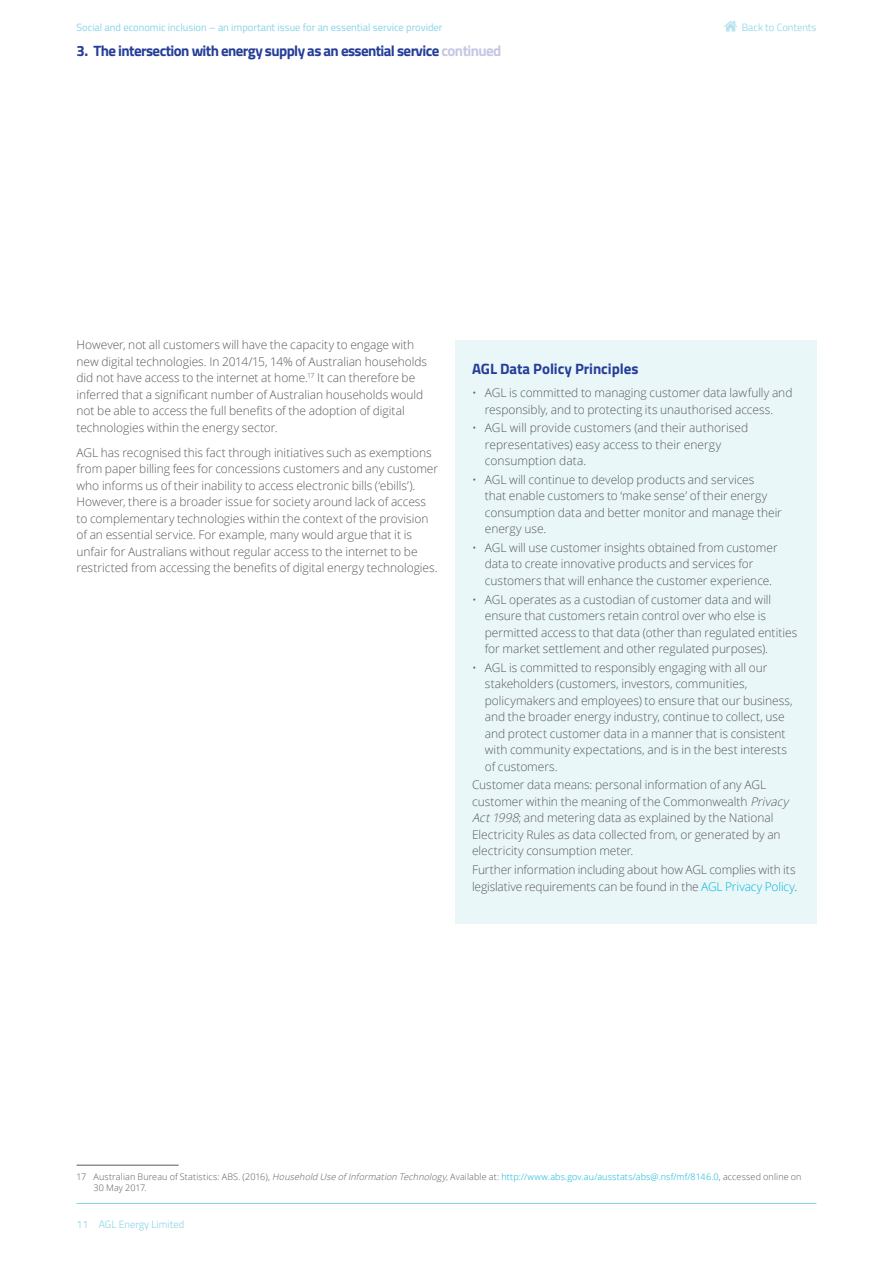
<style>
.page{position:relative;width:893px;height:1263px;background:#fff}
.page>*{position:absolute;margin:0;border:0;box-sizing:border-box;transform-origin:0 0}
._00_section_heading{font:700 15px "Titillium Web";letter-spacing:-.04em;color:#253d98}
._01_heading_lvl_1{font:700 15px "Titillium Web";letter-spacing:-.005em;color:#253d98}
._05_body_text{font:300 12px/16.5px "Open Sans";letter-spacing:-.005em;color:#58595b}
._06_body_bullet{font:300 12px/16.5px "Open Sans";letter-spacing:-.005em;color:#58595b}
.t1{font:10.5px "Titillium Web";color:#88d4e7}
.t2{font:300 10.5px "Titillium Web";color:#88d4e7}
._12_footnote_-__FIRS{font:300 9px/10.5px "Open Sans";letter-spacing:.015em;color:#58595b}
.s1{color:#c7c7e4}
.s2{font-style:italic}
.s3{color:#00b4d5}
</style>
<div class="page">
<svg style="left:724px;top:21px;width:13px;height:11px"></svg>
<hr style="left:77px;top:1203px;width:739px;height:1px;background:#88d4e7">
<hr style="left:77px;top:1165px;width:102px;height:1px;background:#58595b">
<div style="left:455px;top:340px;width:361px;height:584px;background:#eaf7f9"></div>
<p class="t1" style="left:77px;top:19px;width:367px">Social and economic inclusion – an important issue for an essential service provider</p>
<p class="t2" style="left:742px;top:20px;width:76px">Back to Contents</p>
<p class="_00_section_heading" style="left:77px;top:39px;width:426px">3. The intersection with energy supply as an essential service <span class="s1">continued</span></p>
<p class="_05_body_text" style="left:77px;top:336px;width:352px">However, not all customers will have the capacity to engage with new digital technologies. In 2014/15, 14% of Australian households did not have access to the internet at home.<sup>17</sup> It can therefore be inferred that a significant number of Australian households would not be able to access the full benefits of the adoption of digital technologies within the energy sector.</p>
<p class="_05_body_text" style="left:77px;top:444px;width:363px">AGL has recognised this fact through initiatives such as exemptions from paper billing fees for concessions customers and any customer who informs us of their inability to access electronic bills (‘ebills’).<br>However, there is a broader issue for society around lack of access to complementary technologies within the context of the provision of an essential service. For example, many would argue that it is unfair for Australians without regular access to the internet to be restricted from accessing the benefits of digital energy technologies.</p>
<p class="_01_heading_lvl_1" style="left:472px;top:357px;width:168px">AGL Data Policy Principles</p>
<p class="_05_body_text" style="left:472px;top:384px;width:322px;text-align:center">• AGL is committed to managing customer data lawfully and responsibly, and to protecting its unauthorised access.</p>
<p class="_05_body_text" style="left:485px;top:419px;width:265px;text-indent:-13px">• AGL will provide customers (and their authorised representatives) easy access to their energy consumption data.</p>
<p class="_05_body_text" style="left:485px;top:471px;width:299px;text-indent:-13px">• AGL will continue to develop products and services<br>that enable customers to ‘make sense’ of their energy consumption data and better monitor and manage their energy use.</p>
<p class="_05_body_text" style="left:485px;top:539px;width:294px;text-indent:-13px">• AGL will use customer insights obtained from customer data to create innovative products and services for customers that will enhance the customer experience.</p>
<p class="_05_body_text" style="left:485px;top:591px;width:314px;text-indent:-13px">• AGL operates as a custodian of customer data and will ensure that customers retain control over who else is permitted access to that data (other than regulated entities for market settlement and other regulated purposes).</p>
<p class="_05_body_text" style="left:485px;top:659px;width:309px;text-indent:-13px">• AGL is committed to responsibly engaging with all our stakeholders (customers, investors, communities, policymakers and employees) to ensure that our business, and the broader energy industry, continue to collect, use and protect customer data in a manner that is consistent with community expectations, and is in the best interests of customers.</p>
<p class="_06_body_bullet" style="left:472px;top:776px;width:318px">Customer data means: personal information of any AGL customer within the meaning of the Commonwealth <span class="s2">Privacy Act1998</span>; and metering data as explained by the National Electricity Rules as data collected from, or generated by an electricity consumption meter.</p>
<p class="_06_body_bullet" style="left:472px;top:861px;width:327px">Further information including about how AGL complies with its legislative requirements can be found in the <span class="s3">AGL Privacy Policy</span>.</p>
<p class="_12_footnote_-__FIRS" style="left:94px;top:1171px;width:710px;text-indent:-17px">17 Australian Bureau of Statistics: ABS. (2016), <span class="s2">Household Use of Information Technology,</span>Available at: <span class="s3">http://www.abs.gov.au/ausstats/abs@.nsf/mf/8146.0</span>, accessed online on<br>30 May 2017.</p>
<p class="t2" style="left:77px;top:1216px;width:109px">11 AGL Energy Limited</p>
</div>
